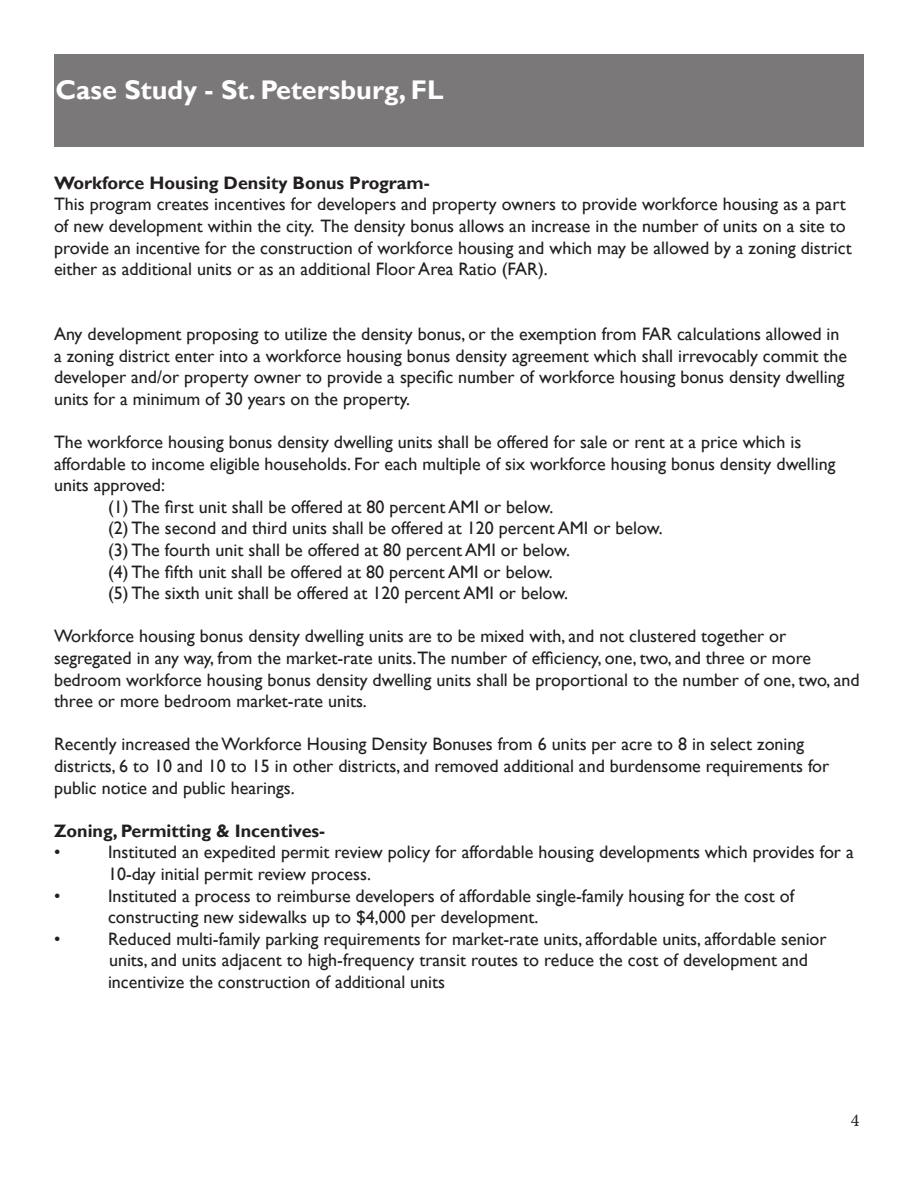
<style>
.page{position:relative;width:918px;height:1188px;background:#fff}
.page>*{position:absolute;margin:0;border:0;box-sizing:border-box;transform-origin:0 0}
.t1{font:700 27px "Gill Sans";color:#fff}
.t2{font:18px/21.6px "Gill Sans";color:#231f20}
.t3{font:700 18px "Gill Sans";color:#231f20}
.t4{font:18px "Minion Pro";color:#231f20}
</style>
<div class="page">
<div style="left:55px;top:55px;width:808px;height:91px;background:#7b7879"></div>
<p class="t1" style="left:56px;top:74px;width:390px">Case Study - St. Petersburg, FL</p>
<p class="t3" style="left:54px;top:172px;width:377px">Workforce Housing Density Bonus Program-</p>
<p class="t2" style="left:54px;top:194px;width:799px">This program creates incentives for developers and property owners to provide workforce housing as a part of new development within the city. The density bonus allows an increase in the number of units on a site to provide an incentive for the construction of workforce housing and which may be allowed by a zoning district either as additional units or as an additional Floor Area Ratio (FAR).</p>
<p class="t2" style="left:54px;top:324px;width:795px">Any development proposing to utilize the density bonus, or the exemption from FAR calculations allowed in a zoning district enter into a workforce housing bonus density agreement which shall irrevocably commit the developer and/or property owner to provide a specific number of workforce housing bonus density dwelling units for a minimum of 30 years on the property.</p>
<p class="t2" style="left:54px;top:432px;width:783px">The workforce housing bonus density dwelling units shall be offered for sale or rent at a price which is affordable to income eligible households. For each multiple of six workforce housing bonus density dwelling units approved:</p>
<p class="t2" style="left:108px;top:496px;width:447px">(1) The first unit shall be offered at 80 percent AMI or below.</p>
<p class="t2" style="left:108px;top:518px;width:556px">(2) The second and third units shall be offered at 120 percent AMI or below.</p>
<p class="t2" style="left:108px;top:540px;width:464px">(3) The fourth unit shall be offered at 80 percent AMI or below.</p>
<p class="t2" style="left:108px;top:561px;width:446px">(4) The fifth unit shall be offered at 80 percent AMI or below.</p>
<p class="t2" style="left:108px;top:583px;width:462px">(5) The sixth unit shall be offered at 120 percent AMI or below.</p>
<p class="t2" style="left:54px;top:626px;width:807px">Workforce housing bonus density dwelling units are to be mixed with, and not clustered together or segregated in any way, from the market-rate units.The number of efficiency, one, two, and three or more bedroom workforce housing bonus density dwelling units shall be proportional to the number of one, two, and three or more bedroom market-rate units.</p>
<p class="t2" style="left:54px;top:734px;width:777px">Recently increased the Workforce Housing Density Bonuses from 6 units per acre to 8 in select zoning districts, 6 to 10 and 10 to 15 in other districts, and removed additional and burdensome requirements for public notice and public hearings.</p>
<p class="t3" style="left:54px;top:820px;width:273px">Zoning, Permitting &amp; Incentives-</p>
<p class="t2" style="left:54px;top:842px;width:8px">•</p>
<p class="t2" style="left:108px;top:842px;width:747px">Instituted an expedited permit review policy for affordable housing developments which provides for a<br>10-day initial permit review process.</p>
<p class="t2" style="left:54px;top:885px;width:8px">•</p>
<p class="t2" style="left:108px;top:885px;width:688px">Instituted a process to reimburse developers of affordable single-family housing for the cost of constructing new sidewalks up to $4,000 per development.</p>
<p class="t2" style="left:54px;top:928px;width:8px">•</p>
<p class="t2" style="left:108px;top:928px;width:720px">Reduced multi-family parking requirements for market-rate units, affordable units, affordable senior units, and units adjacent to high-frequency transit routes to reduce the cost of development and incentivize the construction of additional units</p>
<p class="t4" style="left:851px;top:1108px;width:10px">4</p>
</div>
